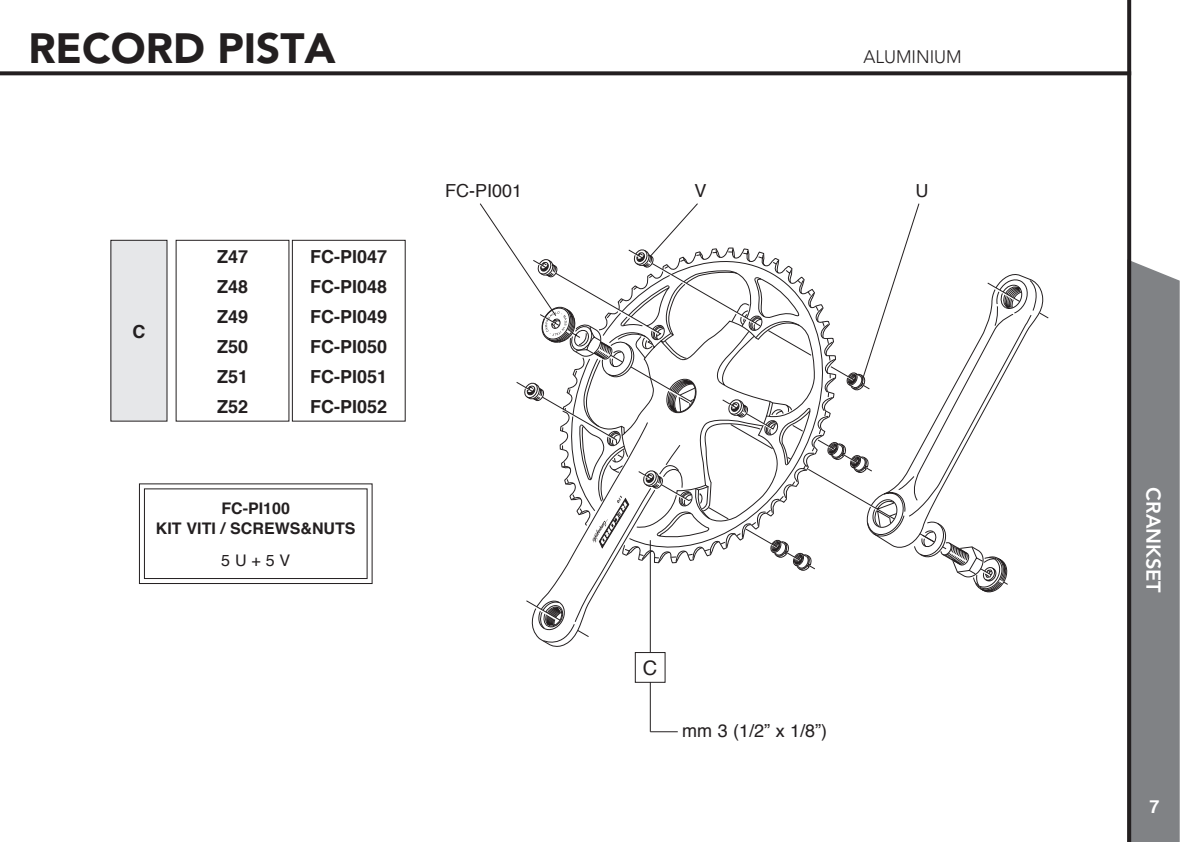
<style>
.page{position:relative;width:1191px;height:842px;background:#fff}
.page>*{position:absolute;margin:0;border:0;box-sizing:border-box;transform-origin:0 0}
._1_titolo_base{font:900 42px "Avenir";color:#231f20}
.NOME_PRODOTTO{font:800 20px "Avenir";color:#fff}
.Normale{font:20px "Helvetica";color:#231f20}
.Normale-2{font:700 18px "Helvetica";color:#231f20}
.Normale-3{font:18px "Helvetica";color:#231f20}
.CARATTERISTICA_IN_AL{font:300 18px "Avenir";color:#231f20}
.t1{font:700 18px "Helvetica";color:#fff}
.Normale-4{font:700 16px "Helvetica";color:#231f20}
.Normale-5{font:16px "Helvetica";color:#231f20}
</style>
<div class="page">
<svg style="left:1131px;top:259px;width:48px;height:583px;background:#7f8184"></svg>
<svg style="left:1127px;top:0;width:4px;height:842px;background:#2a2627"></svg>
<svg style="left:0;top:71px;width:1131px;height:4px;background:#353232"></svg>
<svg style="left:815px;top:304px;width:11px;height:151px"></svg>
<svg style="left:480px;top:203px;width:335px;height:447px"></svg>
<svg style="left:826px;top:203px;width:222px;height:390px"></svg>
<hr style="left:650px;top:540px;width:1px;height:192px;background:#231f20">
<svg style="left:650px;top:731px;width:28px;height:1px"></svg>
<div style="left:635px;top:652px;width:30px;height:30px;background:#fff"></div>
<div style="left:635px;top:652px;width:30px;height:30px;border:1px solid #231f20"></div>
<div style="left:292px;top:240px;width:113px;height:181px;border:1px solid #231f20"></div>
<div style="left:111px;top:240px;width:56px;height:181px;background:#e6e7e9"></div>
<svg style="left:138px;top:483px;width:235px;height:101px"></svg>
<div style="left:144px;top:488px;width:223px;height:91px;border:1px solid #231f20"></div>
<p class="_1_titolo_base" style="left:28px;top:23px;width:309px">RECORD PISTA</p>
<p class="Normale-2" style="left:132px;top:317px;width:14px">C</p>
<p class="Normale-2" style="left:217px;top:242px;width:33px">Z47</p>
<p class="Normale-2" style="left:217px;top:272px;width:33px">Z48</p>
<p class="Normale-2" style="left:217px;top:302px;width:33px">Z49</p>
<p class="Normale-2" style="left:217px;top:332px;width:33px">Z50</p>
<p class="Normale-2" style="left:217px;top:362px;width:33px">Z51</p>
<p class="Normale-2" style="left:217px;top:392px;width:33px">Z52</p>
<p class="Normale-2" style="left:310px;top:242px;width:79px">FC-PI047</p>
<p class="Normale-2" style="left:310px;top:272px;width:79px">FC-PI048</p>
<p class="Normale-2" style="left:310px;top:302px;width:79px">FC-PI049</p>
<p class="Normale-2" style="left:310px;top:332px;width:79px">FC-PI050</p>
<p class="Normale-2" style="left:310px;top:362px;width:79px">FC-PI051</p>
<p class="Normale-2" style="left:310px;top:392px;width:79px">FC-PI052</p>
<p class="Normale-4" style="left:221px;top:496px;width:70px">FC-PI100</p>
<p class="Normale-4" style="left:156px;top:516px;width:201px">KIT VITI / SCREWS&amp;NUTS</p>
<p class="Normale-5" style="left:221px;top:548px;width:70px">5 U + 5 V</p>
<p class="CARATTERISTICA_IN_AL" style="left:863px;top:46px;width:100px">ALUMINIUM</p>
<p class="Normale-3" style="left:445px;top:177px;width:79px">FC-PI001</p>
<p class="Normale-3" style="left:694px;top:177px;width:14px">V</p>
<p class="Normale-3" style="left:915px;top:177px;width:14px">U</p>
<p class="Normale" style="left:643px;top:653px;width:16px">C</p>
<p class="Normale-3" style="left:682px;top:717px;width:147px">mm 3 (1/2” x 1/8”)</p>
<p class="NOME_PRODOTTO" style="left:1165px;top:487px;width:107px;rotate:90deg">CRANKSET</p>
<p class="t1" style="left:1149px;top:792px;width:12px">7</p>
</div>
